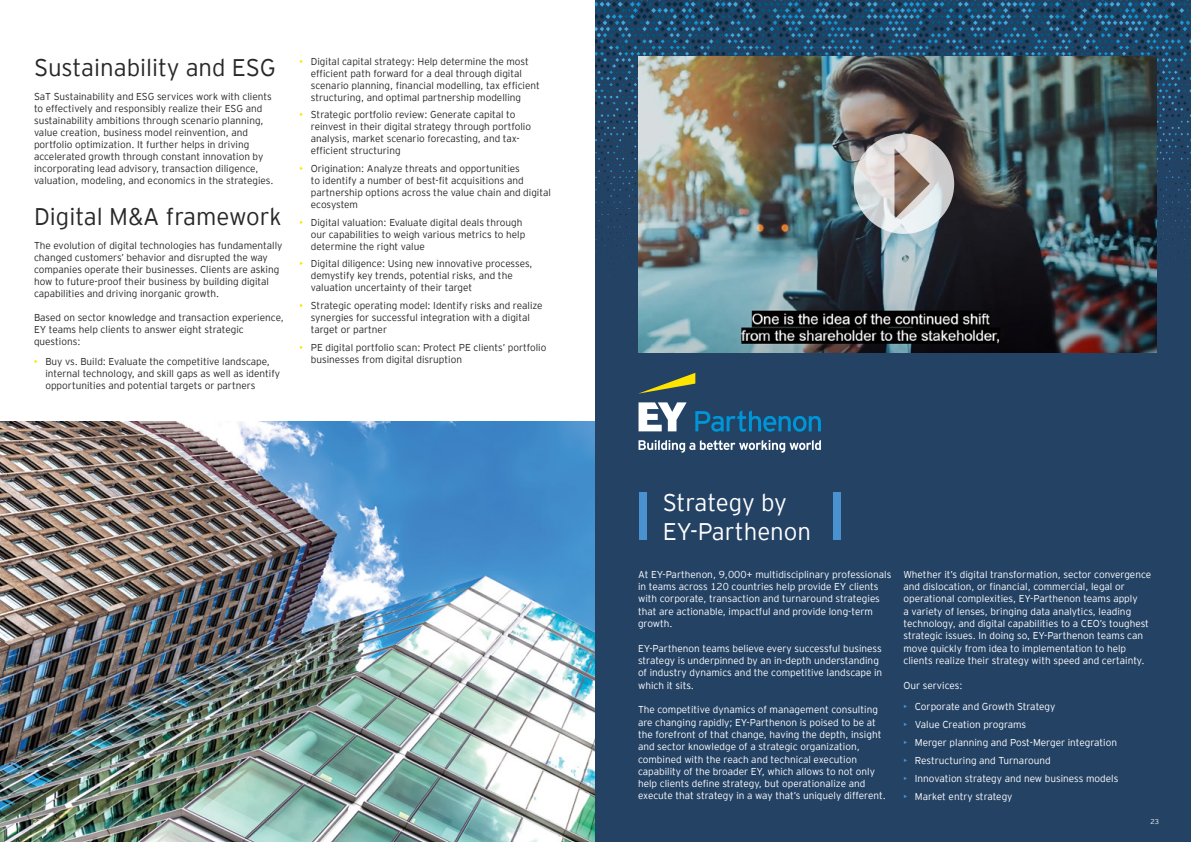
<style>
.page{position:relative;width:1191px;height:842px;background:#fff}
.page>*{position:absolute;margin:0;border:0;box-sizing:border-box;transform-origin:0 0}
.t1{font:300 24px "EY Interstate";color:#292829}
.t2{font:300 24px/28.8px "EY Interstate";color:#fff}
.t3{font:300 10px/12px "EY Interstate";color:#292829}
.t4{font:300 10px/12.3px "EY Interstate";color:#fff}
.t5{font:300 7px "EY Interstate";color:#fff}
.s1{color:#ffe400}
.s2{color:#4a92cf}
</style>
<div class="page">
<img style="left:0;top:421px;width:595px;height:421px">
<div style="left:595px;top:0;width:596px;height:842px;background:#244264"></div>
<img style="left:595px;top:0;width:596px;height:276px">
<div style="left:639px;top:493px;width:8px;height:47px;background:#4a92cf"></div>
<div style="left:833px;top:493px;width:8px;height:47px;background:#4a92cf"></div>
<svg style="left:695px;top:410px;width:126px;height:22px"></svg>
<svg style="left:638px;top:440px;width:183px;height:13px"></svg>
<svg style="left:638px;top:373px;width:57px;height:21px"></svg>
<svg style="left:638px;top:402px;width:48px;height:29px"></svg>
<img style="left:639px;top:57px;width:518px;height:295px">
<svg style="left:853px;top:133px;width:101px;height:101px;background:#aeabab"></svg>
<h1 class="t1" style="left:34px;top:50px;width:243px">Sustainability and ESG</h1>
<p class="t3" style="left:34px;top:90px;width:241px">SaT Sustainability and ESG services work with clients to effectively and responsibly realize their ESG and sustainability ambitions through scenario planning, value creation, business model reinvention, and portfolio optimization. It further helps in driving accelerated growth through constant innovation by incorporating lead advisory, transaction diligence, valuation, modeling, and economics in the strategies.</p>
<h1 class="t1" style="left:34px;top:199px;width:249px">Digital M&amp;A framework</h1>
<p class="t3" style="left:34px;top:239px;width:250px">The evolution of digital technologies has fundamentally changed customers’ behavior and disrupted the way companies operate their businesses. Clients are asking how to future-proof their business by building digital capabilities and driving inorganic growth.</p>
<p class="t3" style="left:34px;top:311px;width:251px">Based on sector knowledge and transaction experience,<br>EY teams help clients to answer eight strategic questions:</p>
<p class="t3" style="left:45px;top:355px;width:236px;text-indent:-11px"><span class="s1">•</span> Buy vs. Build: Evaluate the competitive landscape, internal technology, and skill gaps as well as identify opportunities and potential targets or partners</p>
<p class="t3" style="left:311px;top:55px;width:231px;text-indent:-11px"><span class="s1">•</span> Digital capital strategy: Help determine the most efficient path forward for a deal through digital scenario planning, financial modelling, tax efficient structuring, and optimal partnership modelling</p>
<p class="t3" style="left:311px;top:108px;width:222px;text-indent:-11px"><span class="s1">•</span> Strategic portfolio review: Generate capital to reinvest in their digital strategy through portfolio analysis, market scenario forecasting, and tax&shy;efficient structuring</p>
<p class="t3" style="left:311px;top:162px;width:242px;text-indent:-11px"><span class="s1">•</span> Origination: Analyze threats and opportunities<br>to identify a number of best-fit acquisitions and partnership options across the value chain and digital ecosystem</p>
<p class="t3" style="left:311px;top:216px;width:216px;text-indent:-11px"><span class="s1">•</span> Digital valuation: Evaluate digital deals through our capabilities to weigh various metrics to help determine the right value</p>
<p class="t3" style="left:311px;top:257px;width:223px;text-indent:-11px"><span class="s1">•</span> Digital diligence: Using new innovative processes, demystify key trends, potential risks, and the valuation uncertainty of their target</p>
<p class="t3" style="left:311px;top:299px;width:233px;text-indent:-11px"><span class="s1">•</span> Strategic operating model: Identify risks and realize synergies for successful integration with a digital target or partner</p>
<p class="t3" style="left:311px;top:341px;width:237px;text-indent:-11px"><span class="s1">•</span> PE digital portfolio scan: Protect PE clients’ portfolio businesses from digital disruption</p>
<h1 class="t2" style="left:662px;top:487px;width:150px">Strategy by<br>EY-Parthenon</h1>
<p class="t4" style="left:638px;top:567px;width:255px">At EY-Parthenon, 9,000+ multidisciplinary professionals in teams across 120 countries help provide EY clients with corporate, transaction and turnaround strategies that are actionable, impactful and provide long-term growth.</p>
<p class="t4" style="left:638px;top:641px;width:246px">EY-Parthenon teams believe every successful business strategy is underpinned by an in-depth understanding of industry dynamics and the competitive landscape in which it sits.</p>
<p class="t4" style="left:638px;top:703px;width:249px">The competitive dynamics of management consulting are changing rapidly; EY-Parthenon is poised to be at the forefront of that change, having the depth, insight and sector knowledge of a strategic organization, combined with the reach and technical execution capability of the broader EY, which allows to not only help clients define strategy, but operationalize and execute that strategy in a way that’s uniquely different.</p>
<p class="t4" style="left:903px;top:567px;width:249px">Whether it’s digital transformation, sector convergence and dislocation, or financial, commercial, legal or operational complexities, EY-Parthenon teams apply<br>a variety of lenses, bringing data analytics, leading technology, and digital capabilities to a CEO’s toughest strategic issues. In doing so, EY-Parthenon teams can move quickly from idea to implementation to help clients realize their strategy with speed and certainty.</p>
<p class="t4" style="left:903px;top:678px;width:61px">Our services:</p>
<p class="t4" style="left:903px;top:699px;width:153px"><span class="s2">•</span> Corporate and Growth Strategy</p>
<p class="t4" style="left:903px;top:717px;width:124px"><span class="s2">•</span> Value Creation programs</p>
<p class="t4" style="left:903px;top:735px;width:215px"><span class="s2">•</span> Merger planning and Post-Merger integration</p>
<p class="t4" style="left:903px;top:753px;width:149px"><span class="s2">•</span> Restructuring and Turnaround</p>
<p class="t4" style="left:903px;top:771px;width:216px"><span class="s2">•</span> Innovation strategy and new business models</p>
<p class="t4" style="left:903px;top:789px;width:111px"><span class="s2">•</span> Market entry strategy</p>
<p class="t5" style="left:33px;top:817px;width:10px">22</p>
<p class="t5" style="left:1150px;top:817px;width:10px">23</p>
</div>
